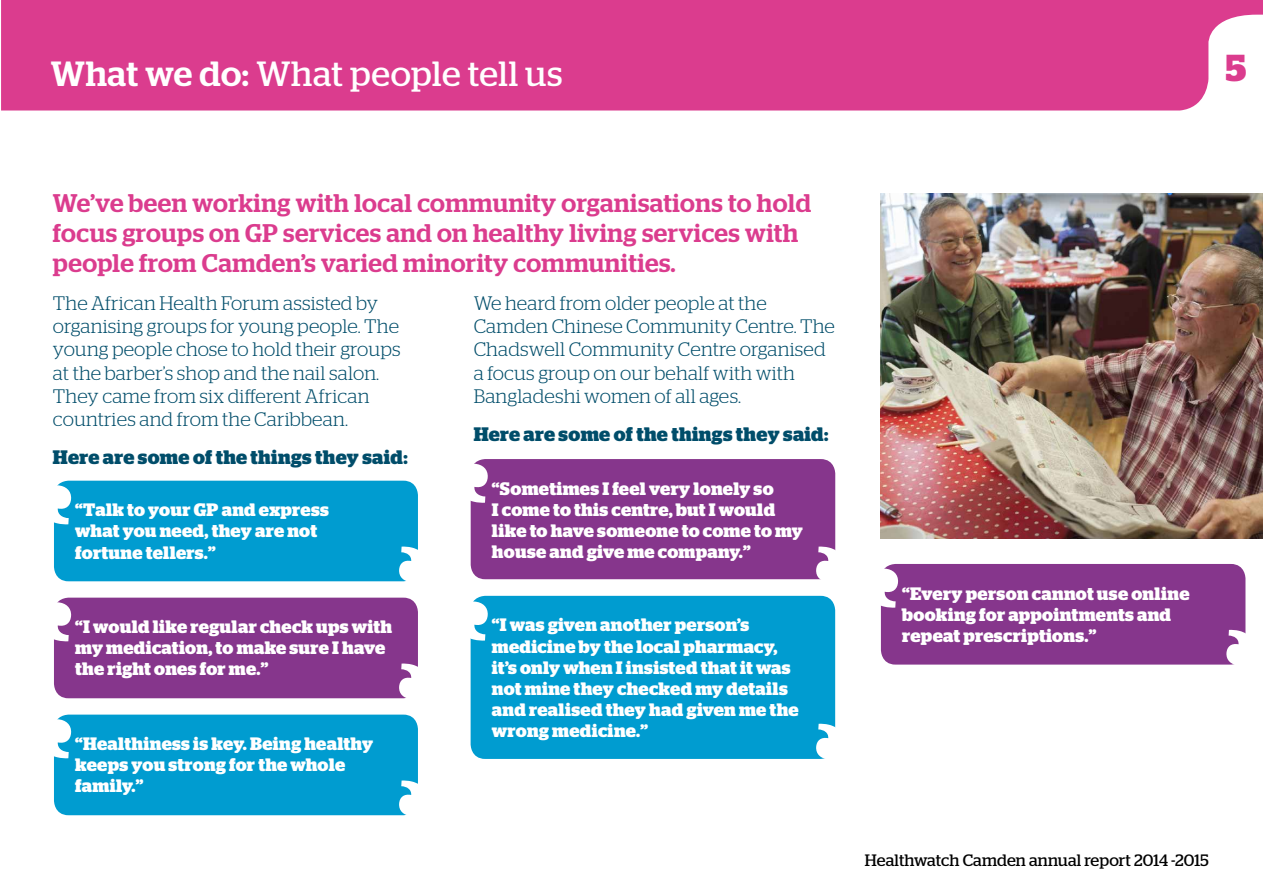
<style>
.page{position:relative;width:1263px;height:893px;background:#fff}
.page>*{position:absolute;margin:0;border:0;box-sizing:border-box;transform-origin:0 0}
.t1{font:700 37.5px "Stag";color:#db3c8e}
.t2{font:34.95px "Stag";letter-spacing:.02em;color:#fff}
.t3{font:500 25.5px/30px "Stag";letter-spacing:.02em;color:#db3c8e}
.t4{font:300 19.5px/23.2px "Stag";letter-spacing:.01em;color:#004d6a}
.t5{font:700 19.5px "Stag";letter-spacing:.015em;color:#004d6a}
.t6{font:700 18px/21.1px "Stag";letter-spacing:.015em;color:#fff}
.t7{font:16.5px "Stag";letter-spacing:.01em;color:#000}
.s1{font-weight:500}
</style>
<div class="page">
<div style="left:1px;top:0;width:1262px;height:111px;background:#db3c8e"></div>
<div style="left:54px;top:481px;width:364px;height:100px;background:#009cd0;border-radius:15px"></div>
<svg style="left:399px;top:546px;width:19px;height:36px"></svg>
<svg style="left:54px;top:485px;width:18px;height:39px"></svg>
<div style="left:881px;top:564px;width:364px;height:101px;background:#86368c;border-radius:15px"></div>
<svg style="left:1226px;top:630px;width:20px;height:35px"></svg>
<svg style="left:880px;top:568px;width:18px;height:40px"></svg>
<div style="left:54px;top:598px;width:364px;height:100px;background:#86368c;border-radius:15px"></div>
<svg style="left:399px;top:663px;width:19px;height:36px"></svg>
<svg style="left:54px;top:602px;width:18px;height:39px"></svg>
<div style="left:471px;top:596px;width:364px;height:163px;background:#009cd0;border-radius:15px"></div>
<svg style="left:816px;top:724px;width:20px;height:35px"></svg>
<svg style="left:470px;top:601px;width:18px;height:40px"></svg>
<div style="left:54px;top:715px;width:364px;height:100px;background:#009cd0;border-radius:15px"></div>
<svg style="left:399px;top:780px;width:19px;height:36px"></svg>
<svg style="left:54px;top:719px;width:18px;height:39px"></svg>
<div style="left:471px;top:459px;width:364px;height:120px;background:#86368c;border-radius:15px"></div>
<svg style="left:816px;top:546px;width:20px;height:34px"></svg>
<svg style="left:470px;top:463px;width:18px;height:40px"></svg>
<img style="left:880px;top:193px;width:383px;height:345px">
<h2 class="t2" style="left:51px;top:54px;width:513px"><span class="s1">What we do:</span> What people tell us</h2>
<h1 class="t1" style="left:1226px;top:46px;width:22px">5</h1>
<h3 class="t3" style="left:53px;top:188px;width:760px">We’ve been working with local community organisations to hold focus groups on GP services and on healthy living services with people from Camden’s varied minority communities.</h3>
<p class="t4" style="left:53px;top:291px;width:349px">The African Health Forum assisted by organising groups for young people. The young people chose to hold their groups at the barber’s shop and the nail salon.<br>They came from six different African countries and from the Caribbean.</p>
<p class="t5" style="left:53px;top:446px;width:356px">Here are some of the things they said:</p>
<p class="t4" style="left:474px;top:291px;width:363px">We heard from older people at the Camden Chinese Community Centre. The Chadswell Community Centre organised a focus group on our behalf with with Bangladeshi women of all ages.</p>
<p class="t5" style="left:474px;top:423px;width:356px">Here are some of the things they said:</p>
<p class="t6" style="left:75px;top:499px;width:255px">“Talk to your GP and express what you need, they are not fortune tellers.”</p>
<p class="t6" style="left:492px;top:478px;width:313px">“Sometimes I feel very lonely so<br>I come to this centre, but I would like to have someone to come to my house and give me company.”</p>
<p class="t6" style="left:75px;top:616px;width:319px">“I would like regular check ups with my medication, to make sure I have the right ones for me.”</p>
<p class="t6" style="left:492px;top:615px;width:308px">“I was given another person’s medicine by the local pharmacy, it’s only when I insisted that it was not mine they checked my details and realised they had given me the wrong medicine.”</p>
<p class="t6" style="left:75px;top:733px;width:299px">“Healthiness is key. Being healthy keeps you strong for the whole family.”</p>
<p class="t6" style="left:902px;top:583px;width:289px">“Every person cannot use online booking for appointments and repeat prescriptions.”</p>
<p class="t7" style="left:865px;top:850px;width:346px">Healthwatch Camden annual report 2014 -2015</p>
</div>
